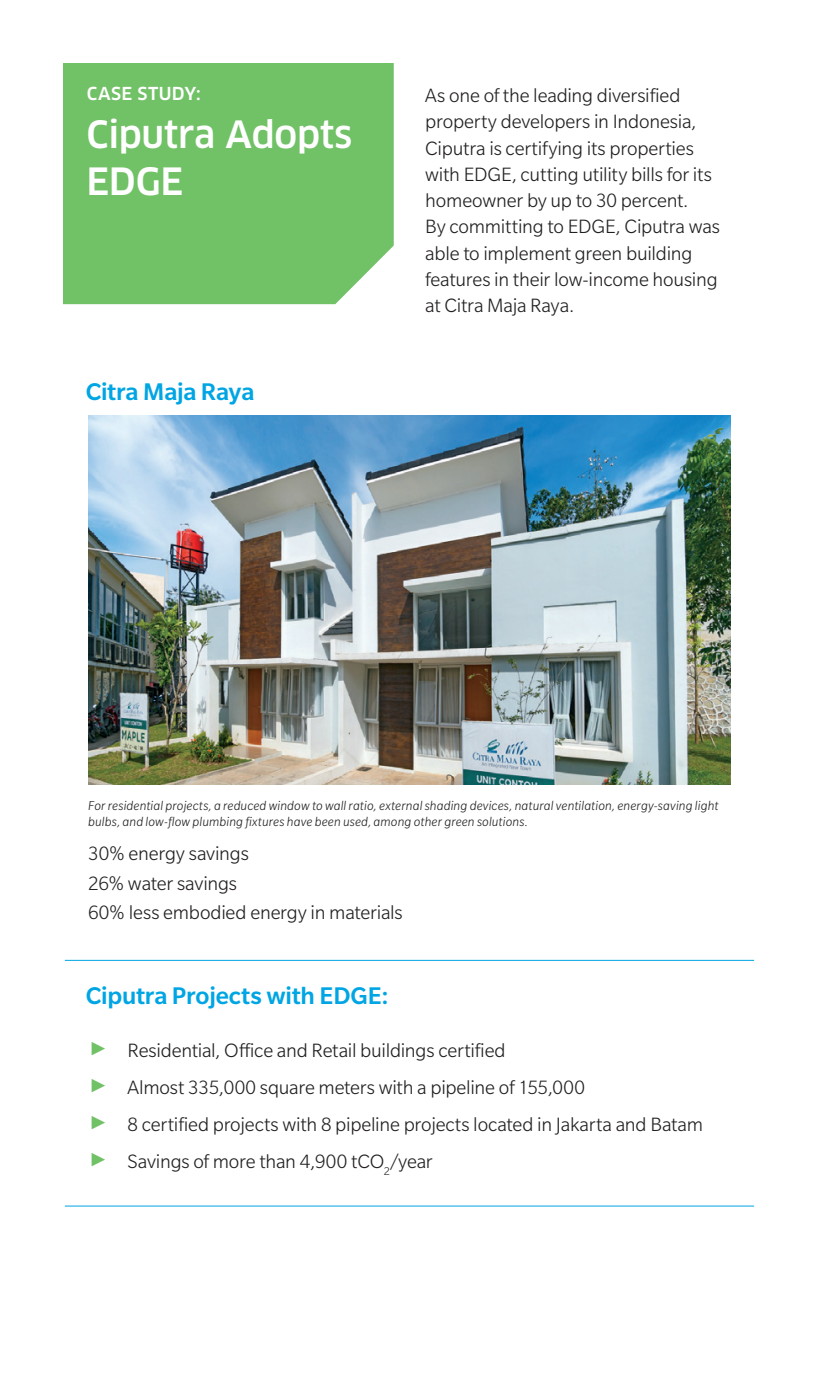
<style>
.page{position:relative;width:819px;height:1386px;background:#fff}
.page>*{position:absolute;margin:0;border:0;box-sizing:border-box;transform-origin:0 0}
.t1{font:500 36.75px/47.2px "Clan Pro";letter-spacing:-.01em;color:#fff}
.Subheader{font:500 26.25px "Slate Pro";letter-spacing:-.005em;color:#00a5e3}
.Body_Text{font:300 21px/26.2px "Slate Pro";letter-spacing:-.01em;color:#231f20}
.t2{font:500 17.5px "Clan Pro";letter-spacing:.03em;color:#fff}
.Photo_Captions{font:italic 300 14px/15.8px "Slate Pro";letter-spacing:.01em;color:#231f20}
.s1{font-family:"Montserrat";font-weight:700;font-size:31.5px;color:#71c167}
</style>
<div class="page">
<div style="left:63px;top:63px;width:331px;height:241px;background:#71c167"></div>
<img style="left:88px;top:416px;width:643px;height:368px">
<hr style="left:65px;top:960px;width:689px;height:1px;background:#00a5e3">
<hr style="left:65px;top:1206px;width:689px;height:1px;background:#00a5e3">
<p class="t2" style="left:87px;top:84px;width:116px">CASE STUDY:</p>
<p class="t1" style="left:87px;top:111px;width:267px">Ciputra Adopts<br>EDGE</p>
<p class="Subheader" style="left:86px;top:378px;width:170px">Citra Maja Raya</p>
<p class="Body_Text" style="left:425px;top:82px;width:296px">As one of the leading diversified property developers in Indonesia, Ciputra is certifying its properties with EDGE, cutting utility bills for its homeowner by up to 30 percent.<br>By committing to EDGE, Ciputra was able to implement green building features in their low-income housing at Citra Maja Raya.</p>
<p class="Photo_Captions" style="left:88px;top:798px;width:632px">For residential projects, a reduced window to wall ratio, external shading devices, natural ventilation, energy-saving light bulbs, and low-flow plumbing fixtures have been used, among other green solutions.</p>
<p class="Body_Text" style="left:88px;top:840px;width:162px">30% energy savings</p>
<p class="Body_Text" style="left:88px;top:870px;width:150px">26% water savings</p>
<p class="Body_Text" style="left:88px;top:899px;width:316px">60% less embodied energy in materials</p>
<p class="Subheader" style="left:86px;top:981px;width:305px">Ciputra Projects with EDGE:</p>
<p class="Body_Text" style="left:88px;top:1037px;width:419px"><span class="s1">▶</span> Residential, Office and Retail buildings certified</p>
<p class="Body_Text" style="left:88px;top:1074px;width:498px"><span class="s1">▶</span> Almost 335,000 square meters with a pipeline of 155,000</p>
<p class="Body_Text" style="left:88px;top:1111px;width:616px"><span class="s1">▶</span> 8 certified projects with 8 pipeline projects located in Jakarta and Batam</p>
<p class="Body_Text" style="left:88px;top:1148px;width:346px"><span class="s1">▶</span> Savings of more than 4,900 tCO<sub>2</sub>/year</p>
</div>
